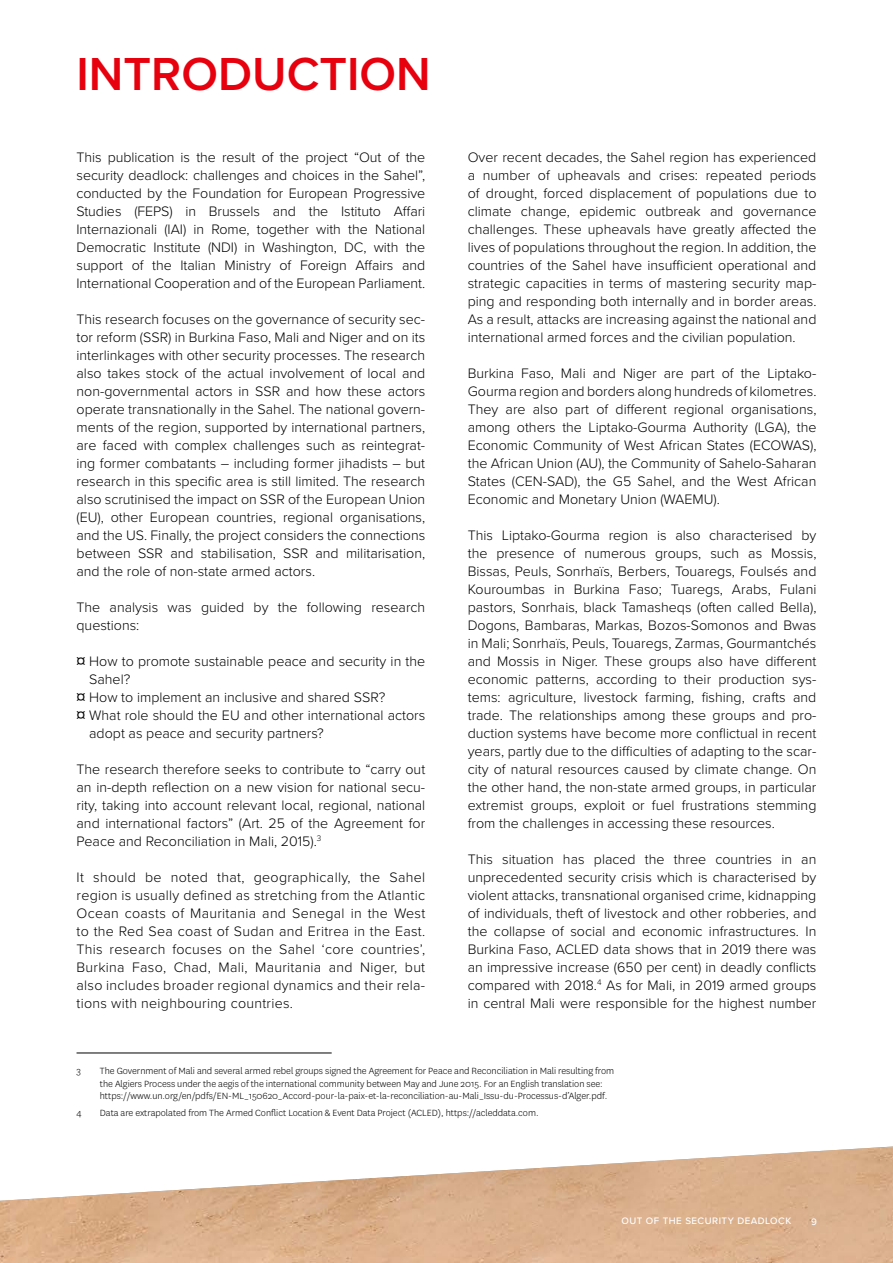
<style>
.page{position:relative;width:893px;height:1263px;background:#fff}
.page>*{position:absolute;margin:0;border:0;box-sizing:border-box;transform-origin:0 0}
.t1{font:600 48px "Proxima Nova";color:#e7000e}
.t2{font:300 14.25px/18px "Proxima Nova";color:#000;text-align:justify}
.t3{font:300 10.5px/12.6px "National";color:#000}
.t4{font:500 9.75px "Proxima Nova";letter-spacing:.05em;color:#fff}
.s1{font-weight:400;font-size:15px}
</style>
<div class="page">
<img style="left:0;top:1146px;width:893px;height:117px">
<hr style="left:77px;top:1052px;width:255px;height:1px;background:#000">
<h1 class="t1" style="left:77px;top:38px;width:356px">INTRODUCTION</h1>
<p class="t2" style="left:77px;top:147px;width:350px">This publication is the result of the project “Out of the security deadlock: challenges and choices in the Sahel”, conducted by the Foundation for European Progressive Studies (FEPS) in Brussels and the Istituto Affari Internazionali (IAI) in Rome, together with the National Democratic Institute (NDI) in Washington, DC, with the support of the Italian Ministry of Foreign Affairs and International Cooperation and of the European Parliament.</p>
<p class="t2" style="left:77px;top:309px;width:350px">This research focuses on the governance of security sec&shy;tor reform (SSR) in Burkina Faso, Mali and Niger and on its interlinkages with other security processes. The research also takes stock of the actual involvement of local and non-governmental actors in SSR and how these actors operate transnationally in the Sahel. The national govern&shy;ments of the region, supported by international partners, are faced with complex challenges such as reintegrat&shy;ing former combatants – including former jihadists – but research in this specific area is still limited. The research also scrutinised the impact on SSR of the European Union (EU), other European countries, regional organisations, and the US. Finally, the project considers the connections between SSR and stabilisation, SSR and militarisation, and the role of non-state armed actors.</p>
<p class="t2" style="left:77px;top:597px;width:350px">The analysis was guided by the following research questions:</p>
<p class="t2" style="left:77px;top:651px;width:350px"><span class="s1">¤</span> How to promote sustainable peace and security in the</p>
<p class="t2" style="left:89px;top:669px;width:43px">Sahel?</p>
<p class="t2" style="left:77px;top:687px;width:310px"><span class="s1">¤</span> How to implement an inclusive and shared SSR?</p>
<p class="t2" style="left:77px;top:705px;width:350px"><span class="s1">¤</span> What role should the EU and other international actors</p>
<p class="t2" style="left:89px;top:723px;width:236px">adopt as peace and security partners?</p>
<p class="t2" style="left:77px;top:759px;width:350px">The research therefore seeks to contribute to “carry out an in-depth reflection on a new vision for national secu&shy;rity, taking into account relevant local, regional, national and international factors” (Art. 25 of the Agreement for Peace and Reconciliation in Mali, 2015).<sup>3</sup></p>
<p class="t2" style="left:77px;top:867px;width:350px">It should be noted that, geographically, the Sahel region is usually defined as stretching from the Atlantic Ocean coasts of Mauritania and Senegal in the West to the Red Sea coast of Sudan and Eritrea in the East.<br>This research focuses on the Sahel ‘core countries’, Burkina Faso, Chad, Mali, Mauritania and Niger, but also includes broader regional dynamics and their rela&shy;tions with neighbouring countries.</p>
<p class="t2" style="left:468px;top:147px;width:350px">Over recent decades, the Sahel region has experienced a number of upheavals and crises: repeated periods of drought, forced displacement of populations due to climate change, epidemic outbreak and governance challenges. These upheavals have greatly affected the lives of populations throughout the region. In addition, the countries of the Sahel have insufficient operational and strategic capacities in terms of mastering security map&shy;ping and responding both internally and in border areas.<br>As a result, attacks are increasing against the national and international armed forces and the civilian population.</p>
<p class="t2" style="left:468px;top:363px;width:350px">Burkina Faso, Mali and Niger are part of the Liptako-Gourma region and borders along hundreds of kilometres.<br>They are also part of different regional organisations, among others the Liptako-Gourma Authority (LGA), the Economic Community of West African States (ECOWAS), the African Union (AU), the Community of Sahelo-Saharan States (CEN-SAD), the G5 Sahel, and the West African Economic and Monetary Union (WAEMU).</p>
<p class="t2" style="left:468px;top:525px;width:350px">This Liptako-Gourma region is also characterised by the presence of numerous groups, such as Mossis, Bissas, Peuls, Sonrhaïs, Berbers, Touaregs, Foulsés and Kouroumbas in Burkina Faso; Tuaregs, Arabs, Fulani pastors, Sonrhais, black Tamasheqs (often called Bella), Dogons, Bambaras, Markas, Bozos-Somonos and Bwas in Mali; Sonrhaïs, Peuls, Touaregs, Zarmas, Gourmantchés and Mossis in Niger. These groups also have different economic patterns, according to their production sys&shy;tems: agriculture, livestock farming, fishing, crafts and trade. The relationships among these groups and pro&shy;duction systems have become more conflictual in recent years, partly due to the difficulties of adapting to the scar&shy;city of natural resources caused by climate change. On the other hand, the non-state armed groups, in particular extremist groups, exploit or fuel frustrations stemming from the challenges in accessing these resources.</p>
<p class="t2" style="left:468px;top:849px;width:350px">This situation has placed the three countries in an unprecedented security crisis which is characterised by violent attacks, transnational organised crime, kidnapping of individuals, theft of livestock and other robberies, and the collapse of social and economic infrastructures. In Burkina Faso, ACLED data shows that in 2019 there was an impressive increase (650 per cent) in deadly conflicts compared with 2018.<sup>4</sup> As for Mali, in 2019 armed groups in central Mali were responsible for the highest number</p>
<p class="t3" style="left:77px;top:1064px;width:6px">3</p>
<p class="t3" style="left:100px;top:1064px;width:516px">The Government of Mali and several armed rebel groups signed the Agreement for Peace and Reconciliation in Mali resulting from the Algiers Process under the aegis of the international community between May and June 2015. For an English translation see: https://www.un.org/en/pdfs/EN-ML_150620_Accord-pour-la-paix-et-la-reconciliation-au-Mali_Issu-du-Processus-d’Alger.pdf.</p>
<p class="t3" style="left:77px;top:1106px;width:7px">4</p>
<p class="t3" style="left:100px;top:1106px;width:440px">Data are extrapolated from The Armed Conflict Location &amp; Event Data Project (ACLED), https://acleddata.com.</p>
<p class="t4" style="left:621px;top:1213px;width:171px">OUT OF THE SECURITY DEADLOCK</p>
<p class="t4" style="left:811px;top:1214px;width:7px">9</p>
</div>
